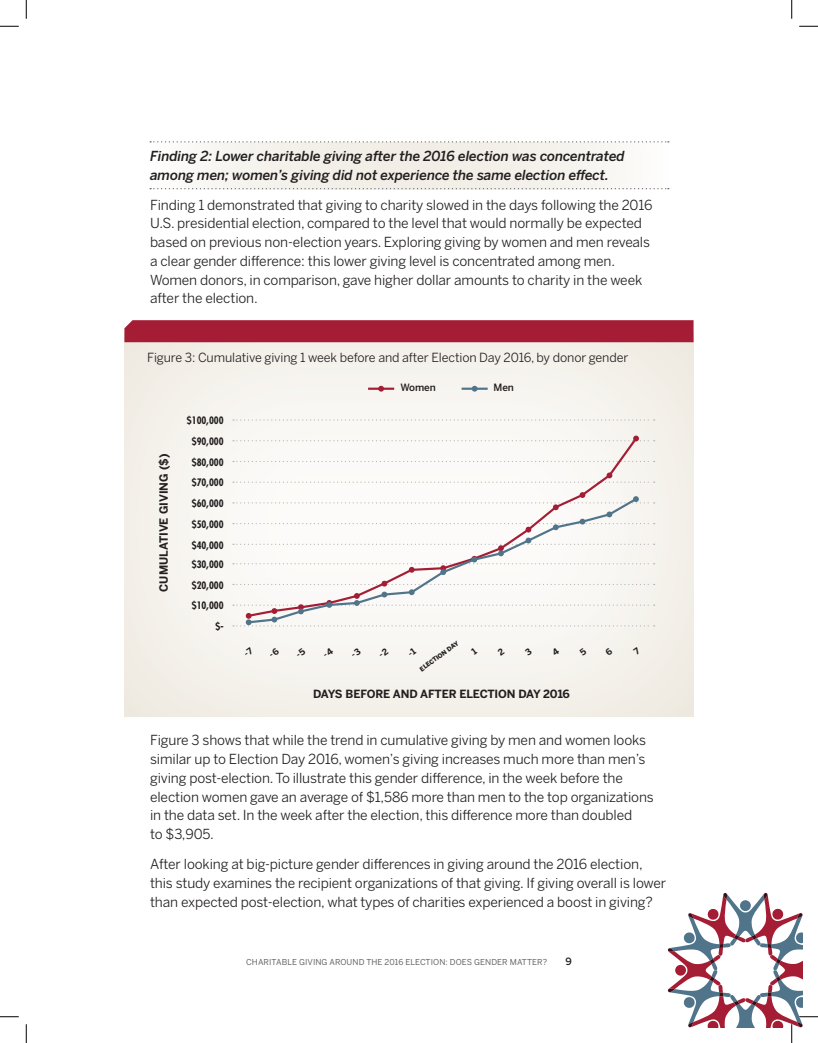
<style>
.page{position:relative;width:818px;height:1043px;background:#fff}
.page>*{position:absolute;margin:0;border:0;box-sizing:border-box;transform-origin:0 0}
.t1{font:13.75px/18.8px "Benton Sans";letter-spacing:-.01em;color:#231f20}
.t2{font:italic 500 13.75px/18.8px "Benton Sans";letter-spacing:-.01em;color:#231f20}
.t3{font:12.5px "Benton Sans";letter-spacing:-.01em;color:#231f20}
.t4{font:700 11.25px "Benton Sans";letter-spacing:-.01em;color:#231f20}
.t5{font:700 condensed 10px/20.8px "Futura";color:#231f20;text-align:center}
.t6{font:500 10px "Benton Sans";letter-spacing:-.01em;color:#231f20}
.t7{font:8.12px "Benton Sans";letter-spacing:.01em;color:#636366}
.t8{font:900 6.25px "Benton Sans";color:#231f20}
</style>
<div class="page">
<div style="left:148px;top:141px;width:521px;height:49px;background:#ac9765;opacity:.43"></div>
<div style="left:124px;top:332px;width:570px;height:385px;background:#f5f2ec"></div>
<svg style="left:150px;top:141px;width:518px;height:1px"></svg>
<svg style="left:150px;top:188px;width:518px;height:1px"></svg>
<svg style="left:233px;top:419px;width:421px;height:1px"></svg>
<div style="left:124px;top:320px;width:569px;height:22px;background:#a51d35"></div>
<hr style="left:368px;top:387px;width:26px;height:3px;background:#a41d35">
<hr style="left:461px;top:387px;width:26px;height:3px;background:#50748a">
<div style="left:246px;top:483px;width:355px;height:9px;background:#fcfbf8"></div>
<svg style="left:233px;top:435px;width:421px;height:48px"></svg>
<svg style="left:233px;top:492px;width:421px;height:134px"></svg>
<svg style="left:246px;top:496px;width:393px;height:128px"></svg>
<svg style="left:0;top:25px;width:19px;height:2px"></svg>
<svg style="left:799px;top:25px;width:19px;height:2px"></svg>
<svg style="left:0;top:1016px;width:19px;height:1px"></svg>
<svg style="left:25px;top:0;width:2px;height:19px"></svg>
<svg style="left:25px;top:1024px;width:2px;height:18px"></svg>
<svg style="left:791px;top:0;width:1px;height:19px"></svg>
<svg style="left:667px;top:892px;width:151px;height:150px"></svg>
<p class="t2" style="left:150px;top:147px;width:476px">Finding 2: Lower charitable giving after the 2016 election was concentrated among men; women’s giving did not experience the same election effect.</p>
<p class="t1" style="left:150px;top:195px;width:504px">Finding 1 demonstrated that giving to charity slowed in the days following the 2016<br>U.S. presidential election, compared to the level that would normally be expected based on previous non-election years. Exploring giving by women and men reveals a clear gender difference: this lower giving level is concentrated among men.<br>Women donors, in comparison, gave higher dollar amounts to charity in the week after the election.</p>
<p class="t3" style="left:147px;top:350px;width:483px">Figure 3: Cumulative giving 1 week before and after Election Day 2016, by donor gender</p>
<p class="t6" style="left:400px;top:381px;width:37px">Women</p>
<p class="t6" style="left:493px;top:381px;width:22px">Men</p>
<p class="t4" style="left:156px;top:591px;width:140px;rotate:-90deg">CUMULATIVE GIVING ($)</p>
<p class="t5" style="left:187px;top:410px;width:38px">$100,000 $90,000 $80,000 $70,000 $60,000 $50,000 $40,000</p>
<p class="t5" style="left:192px;top:554px;width:33px;text-align:right">$30,000 $20,000 $10,000 $-</p>
<p class="t8" style="left:418px;top:666px;width:48px;rotate:-36deg">ELECTION DAY</p>
<p class="t4" style="left:313px;top:687px;width:258px">DAYS BEFORE AND AFTER ELECTION DAY 2016</p>
<p class="t1" style="left:150px;top:731px;width:505px">Figure 3 shows that while the trend in cumulative giving by men and women looks similar up to Election Day 2016, women’s giving increases much more than men’s giving post-election. To illustrate this gender difference, in the week before the election women gave an average of $1,586 more than men to the top organizations in the data set. In the week after the election, this difference more than doubled<br>to $3,905.</p>
<p class="t1" style="left:150px;top:854px;width:517px">After looking at big-picture gender differences in giving around the 2016 election, this study examines the recipient organizations of that giving. If giving overall is lower than expected post-election, what types of charities experienced a boost in giving?</p>
<p class="t7" style="left:246px;top:956px;width:303px">CHARITABLE GIVING AROUND THE 2016 ELECTION: DOES GENDER MATTER?</p>
<p class="t6" style="left:565px;top:954px;width:8px">9</p>
</div>
